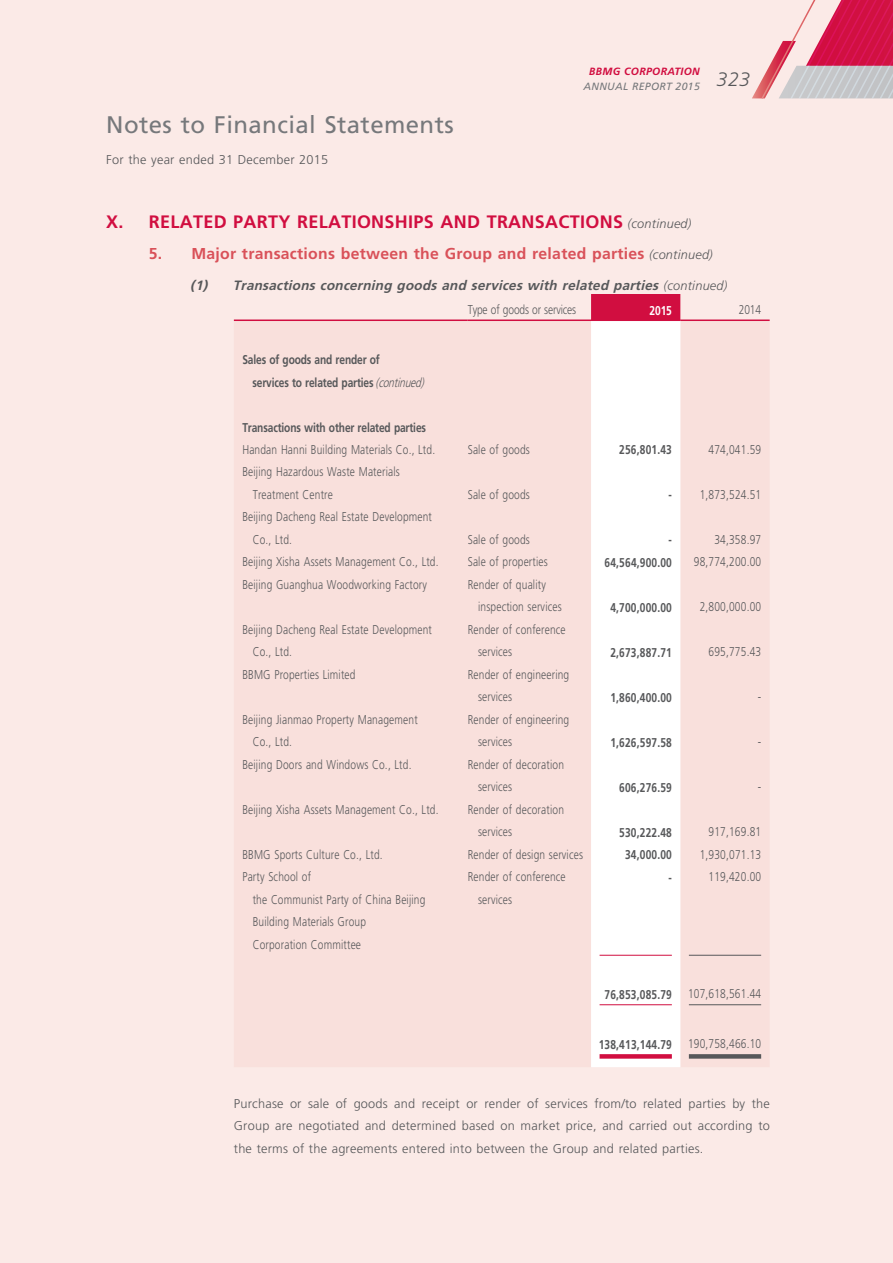
<style>
.page{position:relative;width:893px;height:1263px;background:#fbeae7}
.page>*{position:absolute;margin:0;border:0;box-sizing:border-box;transform-origin:0 0}
.t1{font:24px "Frutiger LT Std";letter-spacing:.015em;color:#76787b}
.t2{font:700 18px "Frutiger LT Std";letter-spacing:.015em;color:#d10e40}
.t3{font:700 15.75px "Frutiger LT Std";letter-spacing:.015em;color:#d95159}
.t4{font:italic 700 13.5px "Frutiger LT Std";color:#57585a}
.t5{font:300 12.75px/22.5px "Frutiger LT Std";letter-spacing:.015em;color:#57585a;scale:.8 1}
.t6{font:300 12.75px/22.5px "Frutiger LT Std";letter-spacing:.015em;color:#57585a;text-align:justify}
.t7{font:700 12.75px/22.5px "Frutiger LT Std";letter-spacing:-.015em;color:#57585a;scale:.8 1}
.t8{font:700 12.75px "Frutiger LT Std";letter-spacing:.015em;color:#57585a;scale:.8 1}
.t9{font:300 12.75px "Frutiger LT Std";letter-spacing:-.015em;color:#57585a;scale:.8 1}
.t10{font:700 12.75px "Frutiger LT Std";color:#fff;scale:.8 1}
.t11{font:italic 10.5px/15px "Frutiger LT Std";letter-spacing:.03em;color:#76787b}
.s1{font-weight:700;color:#d10e40}
.s2{font-weight:300;font-style:italic;font-size:12.75px;color:#57585a}
.s3{font-weight:300;font-size:12.75px}
.s4{font-weight:300;font-style:italic}
.s5{font-weight:700}
</style>
<div class="page">
<svg style="left:752px;top:0;width:141px;height:99px"></svg>
<div style="left:591px;top:294px;width:90px;height:25px;background:#d10e40"></div>
<div style="left:234px;top:321px;width:535px;height:746px;background:#f9e0dc"></div>
<div style="left:591px;top:321px;width:89px;height:746px;background:#fff"></div>
<hr style="left:234px;top:319px;width:234px;height:2px;background:#d10e40">
<hr style="left:468px;top:319px;width:123px;height:2px;background:#d10e40">
<hr style="left:591px;top:319px;width:89px;height:2px;background:#d10e40">
<hr style="left:680px;top:319px;width:90px;height:2px;background:#d10e40">
<hr style="left:600px;top:955px;width:72px;height:1px;background:#d10e40">
<hr style="left:689px;top:955px;width:72px;height:1px;background:#57585a">
<hr style="left:600px;top:1004px;width:72px;height:1px;background:#d10e40">
<hr style="left:689px;top:1004px;width:72px;height:1px;background:#57585a">
<div style="left:600px;top:1054px;width:72px;height:5px;background:#d10e40"></div>
<div style="left:689px;top:1054px;width:72px;height:5px;background:#57585a"></div>
<h1 class="t1" style="left:106px;top:110px;width:349px">Notes to Financial Statements</h1>
<p class="t6" style="left:106px;top:148px;width:224px">For the year ended 31 December 2015</p>
<p class="t11" style="left:584px;top:64px;width:168px;text-indent:6px"><span class="s1">BBMG CORPORATION<br></span>ANNUAL REPORT 2015 <sup>323</sup></p>
<h2 class="t2" style="left:106px;top:211px;width:587px">X. RELATED PARTY RELATIONSHIPS AND TRANSACTIONS <span class="s2">(continued)</span></h2>
<p class="t3" style="left:149px;top:244px;width:565px">5. Major transactions between the Group and related parties <span class="s2">(continued)</span></p>
<p class="t4" style="left:190px;top:277px;width:539px">(1) Transactions concerning goods and services with related parties <span class="s3">(c o n t i n u e d)</span></p>
<p class="t9" style="left:468px;top:303px;width:137px">Type of goods or services</p>
<p class="t10" style="left:650px;top:303px;width:29px">2015</p>
<p class="t5" style="left:739px;top:299px;width:29px">2014</p>
<p class="t7" style="left:252px;top:349px;width:220px;text-indent:-10px">Sales of goods and render of<br>services to related parties <span class="s4">(continued)</span></p>
<p class="t7" style="left:242px;top:416px;width:231px">Transactions with other related parties</p>
<p class="t5" style="left:242px;top:438px;width:243px">Handan Hanni Building Materials Co., Ltd.</p>
<p class="t5" style="left:468px;top:438px;width:79px">Sale of goods</p>
<p class="t7" style="left:619px;top:439px;width:67px">256,801.43</p>
<p class="t5" style="left:709px;top:438px;width:67px">474,041.59</p>
<p class="t5" style="left:253px;top:461px;width:185px;text-indent:-10px">Beijing Hazardous Waste Materials<br>Treatment Centre</p>
<p class="t5" style="left:468px;top:483px;width:79px">Sale of goods</p>
<p class="t5" style="left:668px;top:483px;width:117px"><span class="s5">-</span> 1,873,524.51</p>
<p class="t5" style="left:253px;top:506px;width:226px;text-indent:-10px">Beijing Dacheng Real Estate Development<br>Co., Ltd.</p>
<p class="t5" style="left:468px;top:528px;width:79px">Sale of goods</p>
<p class="t7" style="left:668px;top:529px;width:6px">-</p>
<p class="t5" style="left:714px;top:528px;width:60px">34,358.97</p>
<p class="t5" style="left:242px;top:551px;width:247px">Beijing Xisha Assets Management Co., Ltd.</p>
<p class="t5" style="left:468px;top:551px;width:102px">Sale of properties</p>
<p class="t8" style="left:605px;top:555px;width:86px">64,564,900.00</p>
<p class="t5" style="left:694px;top:551px;width:86px">98,774,200.00</p>
<p class="t5" style="left:242px;top:573px;width:232px">Beijing Guanghua Woodworking Factory</p>
<p class="t5" style="left:478px;top:573px;width:106px;text-indent:-10px">Render of quality inspection services</p>
<p class="t7" style="left:610px;top:596px;width:78px">4,700,000.00</p>
<p class="t5" style="left:700px;top:596px;width:78px">2,800,000.00</p>
<p class="t5" style="left:253px;top:618px;width:226px;text-indent:-10px">Beijing Dacheng Real Estate Development<br>Co., Ltd.</p>
<p class="t5" style="left:478px;top:618px;width:111px;text-indent:-10px">Render of conference services</p>
<p class="t5" style="left:242px;top:663px;width:143px">BBMG Properties Limited</p>
<p class="t5" style="left:478px;top:663px;width:115px;text-indent:-10px">Render of engineering services</p>
<p class="t5" style="left:253px;top:708px;width:208px;text-indent:-10px">Beijing Jianmao Property Management<br>Co., Ltd.</p>
<p class="t5" style="left:478px;top:708px;width:115px;text-indent:-10px">Render of engineering services</p>
<p class="t5" style="left:242px;top:753px;width:213px">Beijing Doors and Windows Co., Ltd.</p>
<p class="t5" style="left:478px;top:753px;width:109px;text-indent:-10px">Render of decoration services</p>
<p class="t5" style="left:242px;top:798px;width:247px">Beijing Xisha Assets Management Co., Ltd.</p>
<p class="t5" style="left:478px;top:798px;width:109px;text-indent:-10px">Render of decoration services</p>
<p class="t7" style="left:610px;top:641px;width:78px">2,673,887.71</p>
<p class="t5" style="left:709px;top:641px;width:67px">695,775.43</p>
<p class="t7" style="left:610px;top:686px;width:78px">1,860,400.00</p>
<p class="t5" style="left:758px;top:686px;width:6px">-</p>
<p class="t7" style="left:610px;top:731px;width:78px">1,626,597.58</p>
<p class="t5" style="left:758px;top:731px;width:6px">-</p>
<p class="t7" style="left:619px;top:776px;width:67px">606,276.59</p>
<p class="t5" style="left:758px;top:776px;width:6px">-</p>
<p class="t7" style="left:619px;top:821px;width:67px">530,222.48</p>
<p class="t5" style="left:709px;top:821px;width:67px">917,169.81</p>
<p class="t5" style="left:242px;top:843px;width:177px">BBMG Sports Culture Co., Ltd.</p>
<p class="t5" style="left:468px;top:843px;width:146px">Render of design services</p>
<p class="t7" style="left:625px;top:844px;width:60px">34,000.00</p>
<p class="t5" style="left:700px;top:843px;width:78px">1,930,071.13</p>
<p class="t5" style="left:253px;top:866px;width:217px;text-indent:-10px">Party School of<br>the Communist Party of China Beijing<br>Building Materials Group<br>Corporation Committee</p>
<p class="t5" style="left:478px;top:866px;width:111px;text-indent:-10px">Render of conference services</p>
<p class="t7" style="left:668px;top:866px;width:6px">-</p>
<p class="t5" style="left:709px;top:866px;width:67px">119,420.00</p>
<p class="t8" style="left:605px;top:987px;width:86px">76,853,085.79</p>
<p class="t5" style="left:688px;top:983px;width:93px">107,618,561.44</p>
<p class="t8" style="left:599px;top:1036px;width:93px">138,413,144.79</p>
<p class="t5" style="left:688px;top:1032px;width:93px">190,758,466.10</p>
<p class="t6" style="left:234px;top:1092px;width:538px">Purchase or sale of goods and receipt or render of services from/to related parties by the Group are negotiated and determined based on market price, and carried out according to the terms of the agreements entered into between the Group and related parties.</p>
</div>
